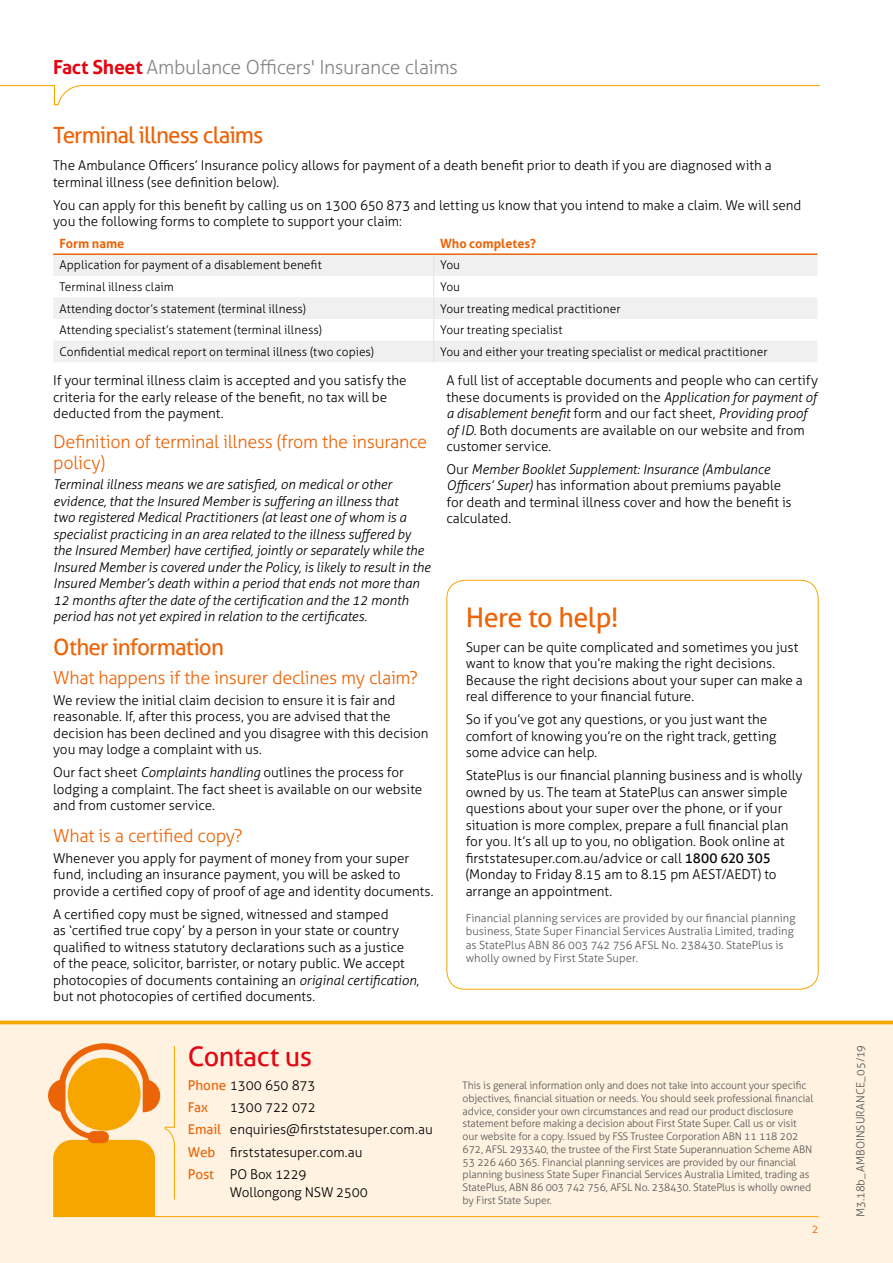
<style>
.page{position:relative;width:893px;height:1263px;background:#fff}
.page>*{position:absolute;margin:0;border:0;box-sizing:border-box;transform-origin:0 0}
.t1{font:27px "Aller";letter-spacing:-.02em;color:#ec6408}
.t2{font:27px "Aller";letter-spacing:-.02em;color:#e30613}
.t3{font:22.5px "Aller";letter-spacing:-.04em;color:#ec6408}
.t4{font:300 19.5px "Aller";letter-spacing:-.02em;color:#878787}
.t5{font:300 18px/21px "Aller";letter-spacing:-.02em;color:#ec6408}
.t6{font:300 13.5px/16.5px "Aller";letter-spacing:-.005em;color:#000}
.t7{font:italic 300 13.5px/16.5px "Aller";letter-spacing:-.005em;color:#000}
.t8{font:700 12.75px "Aller";color:#ec6408}
.t9{font:300 12px "Aller";color:#000}
.t10{font:300 11.25px/13.5px "Aller";letter-spacing:.005em;color:#575756}
.t11{font:300 11.25px "Aller";color:#ec6408}
.t12{font:300 10.5px/12.8px "Aller";letter-spacing:-.015em;color:#575756}
.s1{font-weight:700;color:#e30613}
.s2{font-style:italic}
.s3{font-weight:400}
.s4{font-weight:400;color:#ec6408}
</style>
<div class="page">
<svg style="left:0;top:85px;width:820px;height:21px"></svg>
<div style="left:0;top:1023px;width:893px;height:240px;background:#fff2e0"></div>
<svg style="left:0;top:1020px;width:893px;height:4px;background:#f8b326"></svg>
<hr style="left:53px;top:1216px;width:766px;height:1px;background:#f7a600">
<svg style="left:48px;top:1043px;width:127px;height:173px"></svg>
<svg style="left:53px;top:255px;width:764px;height:107px;fill:#f0f0f0"></svg>
<svg style="left:433px;top:255px;width:1px;height:107px"></svg>
<hr style="left:53px;top:253px;width:381px;height:2px;background:#ec6408">
<hr style="left:434px;top:253px;width:383px;height:2px;background:#ec6408">
<h3 class="t4" style="left:53px;top:56px;width:406px"><span class="s1">Fact Sheet</span> Ambulance Officers' Insurance claims</h3>
<h2 class="t3" style="left:53px;top:121px;width:212px">Terminal illness claims</h2>
<p class="t6" style="left:53px;top:157px;width:720px">The Ambulance Officers’ Insurance policy allows for payment of a death benefit prior to death if you are diagnosed with a terminal illness (see definition below).</p>
<p class="t6" style="left:53px;top:197px;width:750px">You can apply for this benefit by calling us on 1300 650 873 and letting us know that you intend to make a claim. We will send you the following forms to complete to support your claim:</p>
<p class="t8" style="left:60px;top:235px;width:66px">Form name</p>
<p class="t8" style="left:440px;top:235px;width:98px">Who completes?</p>
<p class="t9" style="left:60px;top:258px;width:264px">Application for payment of a disablement benefit</p>
<p class="t9" style="left:440px;top:258px;width:22px">You</p>
<p class="t9" style="left:60px;top:280px;width:116px">Terminal illness claim</p>
<p class="t9" style="left:440px;top:280px;width:22px">You</p>
<p class="t9" style="left:60px;top:301px;width:248px">Attending doctor’s statement (terminal illness)</p>
<p class="t9" style="left:440px;top:301px;width:182px">Your treating medical practitioner</p>
<p class="t9" style="left:60px;top:323px;width:264px">Attending specialist’s statement (terminal illness)</p>
<p class="t9" style="left:440px;top:323px;width:124px">Your treating specialist</p>
<p class="t9" style="left:60px;top:344px;width:316px">Confidential medical report on terminal illness (two copies)</p>
<p class="t9" style="left:440px;top:344px;width:329px">You and either your treating specialist or medical practitioner</p>
<p class="t6" style="left:53px;top:372px;width:355px">If your terminal illness claim is accepted and you satisfy the criteria for the early release of the benefit, no tax will be deducted from the payment.</p>
<h3 class="t5" style="left:53px;top:431px;width:376px">Definition of terminal illness (from the insurance policy)</h3>
<p class="t7" style="left:53px;top:476px;width:379px">Terminal illness means we are satisfied, on medical or other evidence, that the Insured Member is suffering an illness that<br>two registered Medical Practitioners (at least one of whom is a specialist practicing in an area related to the illness suffered by the Insured Member) have certified, jointly or separately while the Insured Member is covered under the Policy, is likely to result in the Insured Member’s death within a period that ends not more than 12 months after the date of the certification and the 12 month period has not yet expired in relation to the certificates.</p>
<h2 class="t3" style="left:53px;top:633px;width:172px">Other information</h2>
<h3 class="t5" style="left:53px;top:667px;width:366px">What happens if the insurer declines my claim?</h3>
<p class="t6" style="left:53px;top:692px;width:377px">We review the initial claim decision to ensure it is fair and reasonable. If, after this process, you are advised that the decision has been declined and you disagree with this decision you may lodge a complaint with us.</p>
<p class="t6" style="left:53px;top:764px;width:371px">Our fact sheet <span class="s2">Complaints handling</span> outlines the process for lodging a complaint. The fact sheet is available on our website and from customer service.</p>
<h3 class="t5" style="left:53px;top:825px;width:191px">What is a certified copy?</h3>
<p class="t6" style="left:53px;top:850px;width:382px">Whenever you apply for payment of money from your super fund, including an insurance payment, you will be asked to provide a certified copy of proof of age and identity documents.</p>
<p class="t6" style="left:53px;top:905px;width:368px">A certified copy must be signed, witnessed and stamped<br>as ‘certified true copy’ by a person in your state or country qualified to witness statutory declarations such as a justice of the peace, solicitor, barrister, or notary public. We accept photocopies of documents containing an <span class="s2">original certification</span>, but not photocopies of certified documents.</p>
<p class="t6" style="left:446px;top:372px;width:373px">A full list of acceptable documents and people who can certify these documents is provided on the <span class="s2">Application for payment of a disablement benefit</span> form and our fact sheet, <span class="s2">Providing proof of ID</span>. Both documents are available on our website and from customer service.</p>
<p class="t6" style="left:446px;top:461px;width:347px">Our <span class="s2">Member Booklet Supplement: Insurance (Ambulance Officers’ Super)</span> has information about premiums payable for death and terminal illness cover and how the benefit is calculated.</p>
<h1 class="t1" style="left:466px;top:601px;width:155px">Here to help!</h1>
<p class="t6" style="left:466px;top:639px;width:339px">Super can be quite complicated and sometimes you just want to know that you’re making the right decisions.<br>Because the right decisions about your super can make a real difference to your financial future.</p>
<p class="t6" style="left:466px;top:711px;width:312px">So if you’ve got any questions, or you just want the comfort of knowing you’re on the right track, getting some advice can help.</p>
<p class="t6" style="left:466px;top:767px;width:338px">StatePlus is our financial planning business and is wholly owned by us. The team at StatePlus can answer simple questions about your super over the phone, or if your situation is more complex, prepare a full financial plan for you. It’s all up to you, no obligation. Book online at firststatesuper.com.au/advice or call <span class="s3">1800 620 305 </span>(Monday to Friday 8.15 am to 8.15 pm AEST/AEDT) to arrange an appointment.</p>
<p class="t10" style="left:466px;top:911px;width:331px">Financial planning services are provided by our financial planning business, State Super Financial Services Australia Limited, trading as StatePlus ABN 86 003 742 756 AFSL No. 238430. StatePlus is wholly owned by First State Super.</p>
<h1 class="t2" style="left:188px;top:1039px;width:126px">Contact us</h1>
<p class="t6" style="left:188px;top:1074px;width:129px;line-height:22.2px"><span class="s4">Phone</span> 1300 650 873<br><span class="s4">Fax</span></p>
<p class="t6" style="left:188px;top:1096px;width:246px;line-height:22.2px;text-indent:42px">1300 722 072<br><span class="s4">Email</span> enquiries@firststatesuper.com.au<br><span class="s4">Web</span> firststatesuper.com.au<br><span class="s4">Post</span> PO Box 1229</p>
<p class="t6" style="left:230px;top:1184px;width:140px">Wollongong NSW 2500</p>
<p class="t12" style="left:463px;top:1079px;width:352px">This is general information only and does not take into account your specific objectives, financial situation or needs. You should seek professional financial advice, consider your own circumstances and read our product disclosure statement before making a decision about First State Super. Call us or visit our website for a copy. Issued by FSS Trustee Corporation ABN 11 118 202<br>672, AFSL 293340, the trustee of the First State Superannuation Scheme ABN 53 226 460 365. Financial planning services are provided by our financial planning business State Super Financial Services Australia Limited, trading as StatePlus, ABN 86 003 742 756, AFSL No. 238430. StatePlus is wholly owned by First State Super.</p>
<p class="t11" style="left:812px;top:1222px;width:8px">2</p>
<p class="t10" style="left:854px;top:1217px;width:173px;rotate:-90deg">M3.18b_AMBOINSURANCE_05/19</p>
</div>
